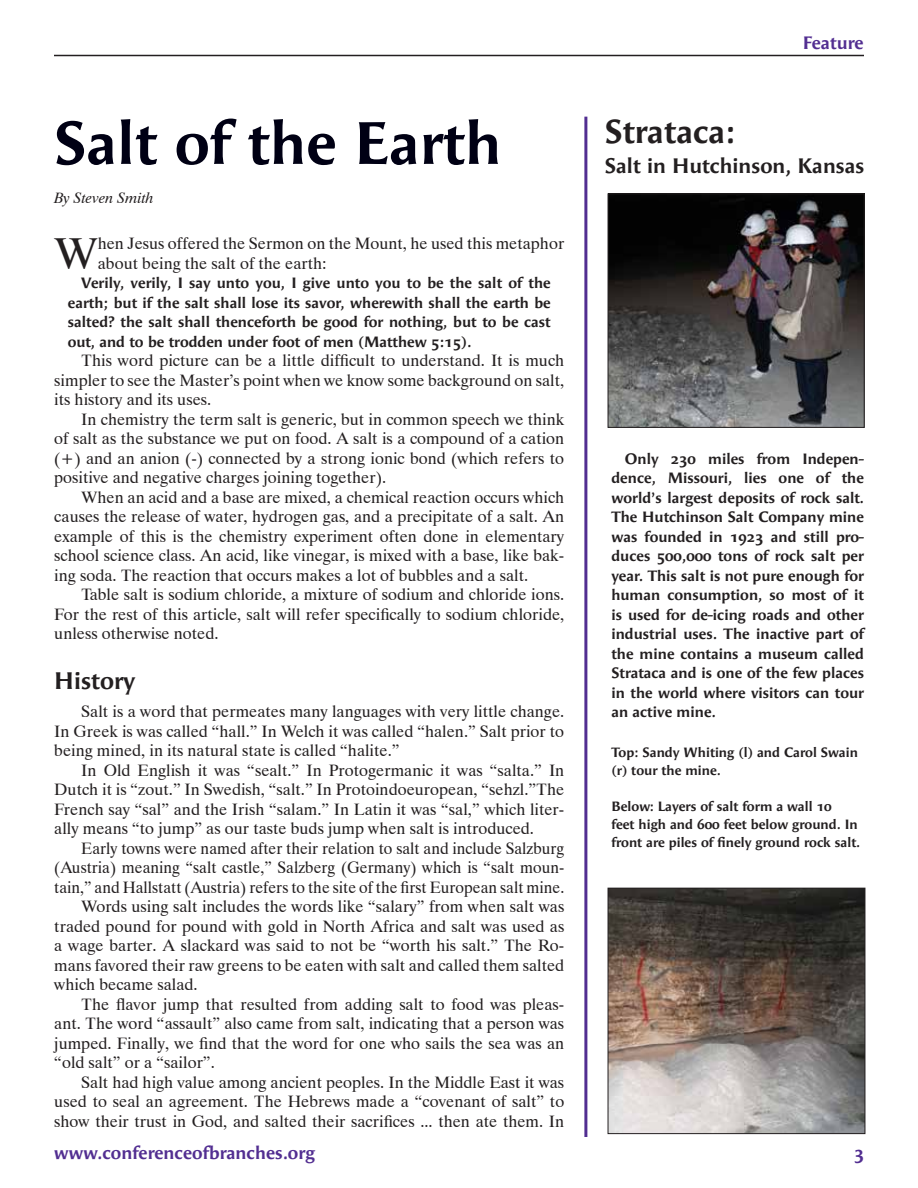
<style>
.page{position:relative;width:918px;height:1188px;background:#fff}
.page>*{position:absolute;margin:0;border:0;box-sizing:border-box;transform-origin:0 0}
.t1{font:700 60px "Angie Sans Std";color:#000014}
.t2{font:44.7px "Dutch 801 BT";color:#231f20}
.t3{font:700 33px "Angie Sans Std";color:#231f20}
.t4{font:700 24px "Angie Sans Std";color:#231f20}
.t5{font:700 21px "Angie Sans Std";color:#231f20}
.t6{font:700 18px "Angie Sans Std";color:#522e91}
.t7{font:16.5px/19.5px "Dutch 801 BT";color:#231f20;text-align:justify}
.t8{font:16.5px "Dutch 801 BT";color:#231f20;scale:.96 1}
.t9{font:700 15px/19.5px "Angie Sans Std";color:#231f20;text-align:justify}
.t10{font:italic 15px "Dutch 801 BT";color:#231f20}
.t11{font:700 13.5px/18px "Angie Sans Std";color:#231f20}
</style>
<div class="page">
<hr style="left:54px;top:55px;width:810px;height:1px;background:#231f20">
<img style="left:610px;top:195px;width:253px;height:231px">
<div style="left:608px;top:193px;width:257px;height:235px;border:1px solid #231f20"></div>
<img style="left:610px;top:890px;width:253px;height:242px">
<div style="left:608px;top:888px;width:257px;height:246px;border:1px solid #231f20"></div>
<hr style="left:584px;top:117px;width:3px;height:1020px;background:#522e91">
<h1 class="t1" style="left:54px;top:108px;width:449px">Salt of the Earth</h1>
<p class="t10" style="left:54px;top:189px;width:102px">By Steven Smith</p>
<h2 class="t2" style="left:54px;top:225px;width:46px">W</h2>
<p class="t7" style="left:98px;top:233px;width:468px">hen Jesus offered the Sermon on the Mount, he used this metaphor about being the salt of the earth:</p>
<p class="t9" style="left:68px;top:273px;width:485px;text-indent:14px">Verily, verily, I say unto you, I give unto you to be the salt of the earth; but if the salt shall lose its savor, wherewith shall the earth be salted? the salt shall thenceforth be good for nothing, but to be cast out, and to be trodden under foot of men (Matthew 5:15).</p>
<p class="t7" style="left:54px;top:350px;width:512px;text-indent:27px">This word picture can be a little difficult to understand. It is much simpler to see the Master’s point when we know some background on salt, its history and its uses.</p>
<p class="t7" style="left:54px;top:409px;width:512px;text-indent:27px">In chemistry the term salt is generic, but in common speech we think of salt as the substance we put on food. A salt is a compound of a cation (+) and an anion (-) connected by a strong ionic bond (which refers to positive and negative charges joining together).</p>
<p class="t7" style="left:54px;top:487px;width:512px;text-indent:27px">When an acid and a base are mixed, a chemical reaction occurs which causes the release of water, hydrogen gas, and a precipitate of a salt. An example of this is the chemistry experiment often done in elementary school science class. An acid, like vinegar, is mixed with a base, like bak&shy;ing soda. The reaction that occurs makes a lot of bubbles and a salt.</p>
<p class="t7" style="left:54px;top:584px;width:512px;text-indent:27px">Table salt is sodium chloride, a mixture of sodium and chloride ions.<br>For the rest of this article, salt will refer specifically to sodium chloride, unless otherwise noted.</p>
<h3 class="t4" style="left:54px;top:666px;width:82px">History</h3>
<p class="t7" style="left:54px;top:701px;width:512px;text-indent:27px">Salt is a word that permeates many languages with very little change.<br>In Greek is was called “hall.” In Welch it was called “halen.” Salt prior to being mined, in its natural state is called “halite.”</p>
<p class="t7" style="left:54px;top:760px;width:512px;text-indent:27px">In Old English it was “sealt.” In Protogermanic it was “salta.” In Dutch it is “zout.” In Swedish, “salt.” In Protoindoeuropean, “sehzl.”The French say “sal” and the Irish “salam.” In Latin it was “sal,” which liter&shy;ally means “to jump” as our taste buds jump when salt is introduced.</p>
<p class="t8" style="left:81px;top:838px;width:505px">Early towns were named after their relation to salt and include Salzburg</p>
<p class="t8" style="left:54px;top:857px;width:533px">(Austria) meaning “salt castle,” Salzberg (Germany) which is “salt moun-</p>
<p class="t8" style="left:54px;top:877px;width:533px">tain,” and Hallstatt (Austria) refers to the site of the first European salt mine.</p>
<p class="t7" style="left:81px;top:896px;width:485px">Words using salt includes the words like “salary” from when salt was</p>
<p class="t7" style="left:54px;top:916px;width:512px">traded pound for pound with gold in North Africa and salt was used as</p>
<p class="t7" style="left:54px;top:935px;width:512px">a wage barter. A slackard was said to not be “worth his salt.” The Ro-</p>
<p class="t7" style="left:54px;top:955px;width:512px">mans favored their raw greens to be eaten with salt and called them salted</p>
<p class="t7" style="left:54px;top:974px;width:145px">which became salad.</p>
<p class="t7" style="left:81px;top:994px;width:484px">The flavor jump that resulted from adding salt to food was pleas-</p>
<p class="t7" style="left:54px;top:1013px;width:511px">ant. The word “assault” also came from salt, indicating that a person was</p>
<p class="t7" style="left:54px;top:1033px;width:511px">jumped. Finally, we find that the word for one who sails the sea was an</p>
<p class="t7" style="left:54px;top:1052px;width:162px">“old salt” or a “sailor”.</p>
<p class="t7" style="left:81px;top:1072px;width:484px">Salt had high value among ancient peoples. In the Middle East it was</p>
<p class="t7" style="left:54px;top:1091px;width:512px">used to seal an agreement. The Hebrews made a “covenant of salt” to</p>
<p class="t7" style="left:54px;top:1111px;width:512px">show their trust in God, and salted their sacrifices ... then ate them. In</p>
<p class="t6" style="left:803px;top:32px;width:62px">Feature</p>
<h3 class="t3" style="left:605px;top:113px;width:132px">Strataca:</h3>
<p class="t5" style="left:605px;top:154px;width:261px">Salt in Hutchinson, Kansas</p>
<p class="t9" style="left:611px;top:449px;width:254px;text-indent:14px">Only 230 miles from Indepen&shy;dence, Missouri, lies one of the world’s largest deposits of rock salt.<br>The Hutchinson Salt Company mine was founded in 1923 and still pro&shy;duces 500,000 tons of rock salt per year. This salt is not pure enough for human consumption, so most of it is used for de-icing roads and other industrial uses. The inactive part of the mine contains a museum called Strataca and is one of the few places in the world where visitors can tour an active mine.</p>
<p class="t11" style="left:611px;top:743px;width:248px">Top: Sandy Whiting (l) and Carol Swain (r) tour the mine.</p>
<p class="t11" style="left:611px;top:797px;width:250px">Below: Layers of salt form a wall 10<br>feet high and 600 feet below ground. In front are piles of finely ground rock salt.</p>
<p class="t6" style="left:54px;top:1142px;width:262px">www.conferenceofbranches.org</p>
<p class="t6" style="left:854px;top:1142px;width:12px">3</p>
</div>
